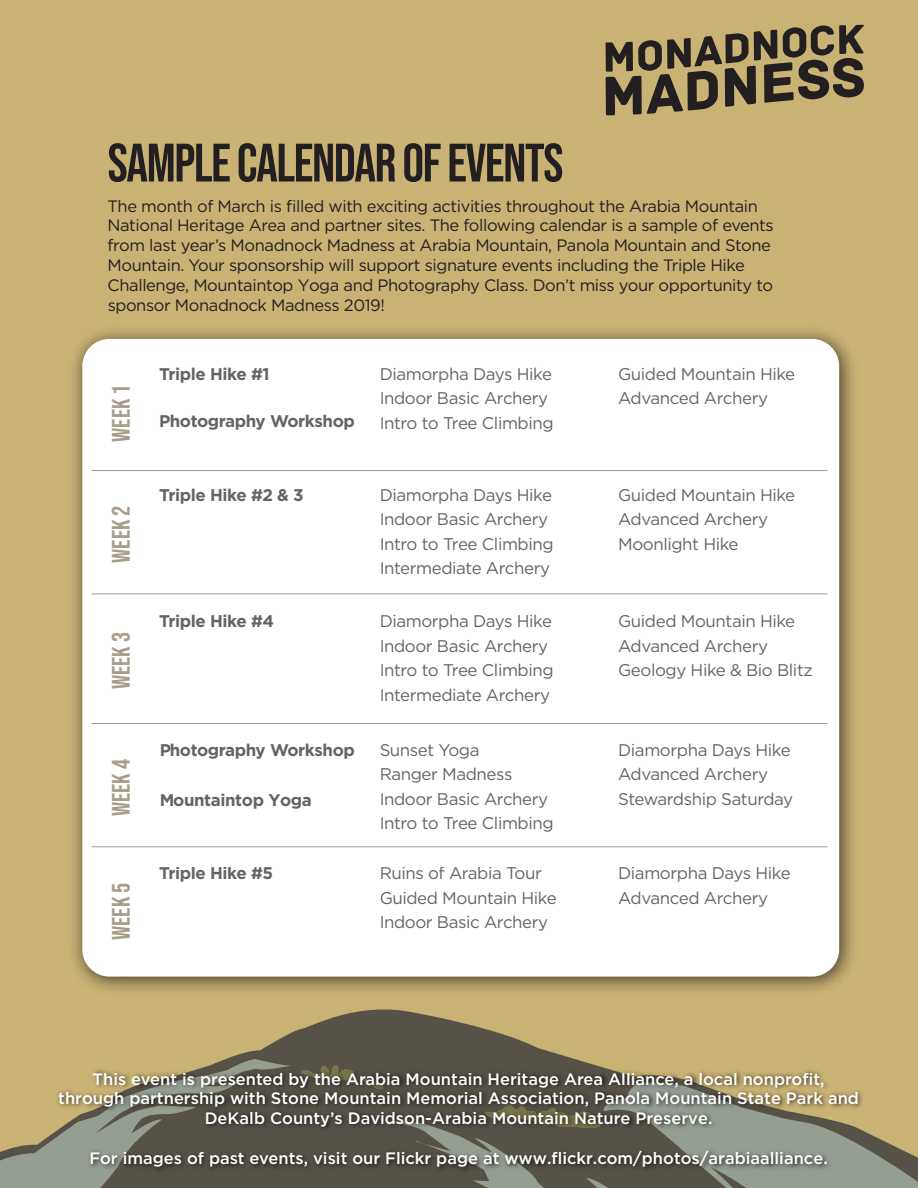
<style>
.page{position:relative;width:918px;height:1188px;background:#c8b274}
.page>*{position:absolute;margin:0;border:0;box-sizing:border-box;transform-origin:0 0}
.t1{font:54px "Bebas Neue";letter-spacing:-.025em;color:#231f20}
.t2{font:25.35px "Bebas Neue";color:#a69e88}
.t3{font:16.95px/24.5px "Gotham";letter-spacing:-.025em;color:#231f20}
.t4{font:700 16.95px "Gotham";letter-spacing:-.025em;color:#231f20}
.t5{font:16.5px/19.8px "Gotham";letter-spacing:-.025em;color:#231f20}
.t6{font:500 16.5px/19.8px "Gotham";color:#fff;text-align:center}
</style>
<div class="page">
<svg style="left:0;top:1009px;width:918px;height:179px"></svg>
<img style="left:73px;top:331px;width:780px;height:659px">
<div style="left:82px;top:339px;width:757px;height:638px;background:#fff;border-radius:27px"></div>
<hr style="left:91px;top:470px;width:737px;height:1px;background:#a69e88">
<hr style="left:91px;top:594px;width:737px;height:1px;background:#a69e88">
<hr style="left:91px;top:723px;width:737px;height:1px;background:#a69e88">
<hr style="left:91px;top:846px;width:737px;height:1px;background:#a69e88">
<svg style="left:606px;top:25px;width:258px;height:90px"></svg>
<img style="left:0;top:1065px;width:918px;height:121px">
<p class="t1" style="left:108px;top:132px;width:457px">SAMPLE CALENDAR OF EVENTS</p>
<p class="t5" style="left:108px;top:195px;width:668px">The month of March is filled with exciting activities throughout the Arabia Mountain National Heritage Area and partner sites. The following calendar is a sample of events from last year’s Monadnock Madness at Arabia Mountain, Panola Mountain and Stone Mountain. Your sponsorship will support signature events including the Triple Hike Challenge, Mountaintop Yoga and Photography Class. Don’t miss your opportunity to sponsor Monadnock Madness 2019!</p>
<p class="t2" style="left:107px;top:442px;width:59px;rotate:-90deg">WEEK 1</p>
<p class="t2" style="left:107px;top:563px;width:59px;rotate:-90deg">WEEK 2</p>
<p class="t2" style="left:107px;top:689px;width:59px;rotate:-90deg">WEEK 3</p>
<p class="t2" style="left:107px;top:816px;width:59px;rotate:-90deg">WEEK 4</p>
<p class="t2" style="left:107px;top:940px;width:59px;rotate:-90deg">WEEK 5</p>
<p class="t4" style="left:159px;top:362px;width:112px">Triple Hike #1</p>
<p class="t4" style="left:159px;top:410px;width:197px">Photography Workshop</p>
<p class="t3" style="left:380px;top:361px;width:176px">Diamorpha Days Hike<br>Indoor Basic Archery<br>Intro to Tree Climbing</p>
<p class="t3" style="left:618px;top:361px;width:179px">Guided Mountain Hike<br>Advanced Archery</p>
<p class="t4" style="left:159px;top:484px;width:146px">Triple Hike #2 &amp; 3</p>
<p class="t3" style="left:380px;top:482px;width:176px">Diamorpha Days Hike<br>Indoor Basic Archery<br>Intro to Tree Climbing<br>Intermediate Archery</p>
<p class="t3" style="left:618px;top:482px;width:179px">Guided Mountain Hike<br>Advanced Archery<br>Moonlight Hike</p>
<p class="t4" style="left:159px;top:610px;width:117px">Triple Hike #4</p>
<p class="t3" style="left:380px;top:609px;width:176px">Diamorpha Days Hike<br>Indoor Basic Archery<br>Intro to Tree Climbing<br>Intermediate Archery</p>
<p class="t3" style="left:618px;top:609px;width:196px">Guided Mountain Hike<br>Advanced Archery<br>Geology Hike &amp; Bio Blitz</p>
<p class="t4" style="left:159px;top:738px;width:197px">Photography Workshop</p>
<p class="t4" style="left:159px;top:788px;width:154px">Mountaintop Yoga</p>
<p class="t3" style="left:380px;top:737px;width:176px">Sunset Yoga<br>Ranger Madness<br>Indoor Basic Archery<br>Intro to Tree Climbing</p>
<p class="t3" style="left:618px;top:737px;width:177px">Diamorpha Days Hike<br>Advanced Archery<br>Stewardship Saturday</p>
<p class="t4" style="left:159px;top:862px;width:116px">Triple Hike #5</p>
<p class="t3" style="left:380px;top:861px;width:179px">Ruins of Arabia Tour<br>Guided Mountain Hike<br>Indoor Basic Archery</p>
<p class="t3" style="left:618px;top:861px;width:174px">Diamorpha Days Hike<br>Advanced Archery</p>
<p class="t6" style="left:58px;top:1069px;width:802px">This event is presented by the Arabia Mountain Heritage Area Alliance, a local nonprofit, through partnership with Stone Mountain Memorial Association, Panola Mountain State Park and<br>DeKalb County’s Davidson-Arabia Mountain Nature Preserve.</p>
<p class="t6" style="left:90px;top:1148px;width:740px">For images of past events, visit our Flickr page at www.flickr.com/photos/arabiaalliance.</p>
</div>
